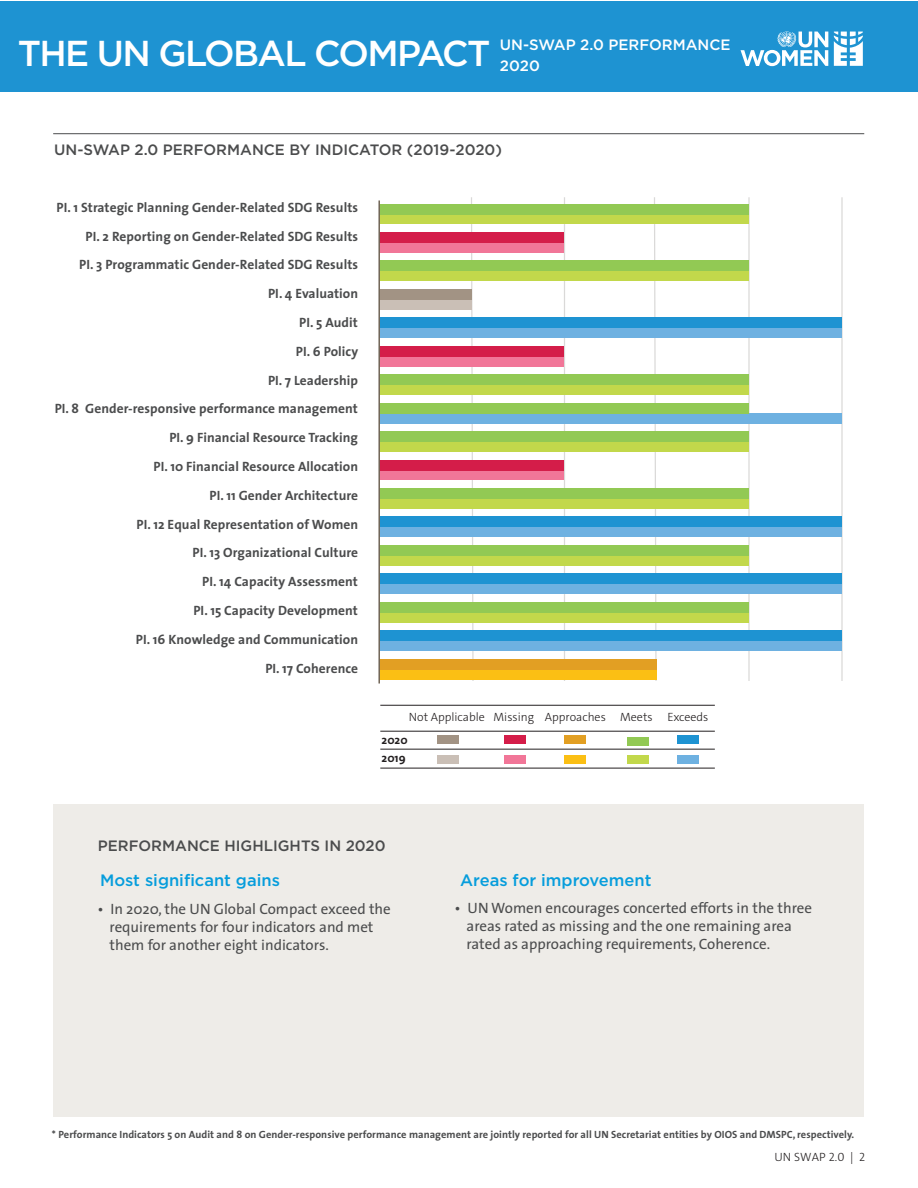
<style>
.page{position:relative;width:918px;height:1188px;background:#fff}
.page>*{position:absolute;margin:0;border:0;box-sizing:border-box;transform-origin:0 0}
.t1{font:500 36px "Gotham";letter-spacing:-.045em;color:#fff}
.t2{font:500 16.5px "Gotham";color:#069ddc}
.t3{font:15px/18px "The Sans";color:#4b4c4d}
.t4{font:500 15px "Gotham";color:#4b4c4d}
.t5{font:500 15px "Gotham";color:#fff}
.t6{font:700 13.5px/28.8px "The Sans";letter-spacing:.005em;color:#4b4c4d;text-align:right}
.t7{font:300 12px "The Sans C4 s";color:#231f20}
.t8{font:700 12px "The Sans";color:#231f20}
.t9{font:700 10.5px "The Sans";letter-spacing:.005em;color:#4b4c4d}
</style>
<div class="page">
<svg style="left:470px;top:197px;width:373px;height:484px"></svg>
<div style="left:53px;top:804px;width:810px;height:313px;background:#eeece8"></div>
<hr style="left:53px;top:133px;width:811px;height:1px;background:#4b4c4d">
<div style="left:0;top:1px;width:918px;height:90px;background:#1e93d2"></div>
<svg style="left:741px;top:31px;width:87px;height:35px"></svg>
<svg style="left:834px;top:32px;width:29px;height:34px"></svg>
<div style="left:437px;top:736px;width:22px;height:8px;background:#a29384"></div>
<div style="left:504px;top:736px;width:21px;height:8px;background:#d41d49"></div>
<div style="left:564px;top:736px;width:22px;height:8px;background:#e29f23"></div>
<div style="left:627px;top:738px;width:22px;height:8px;background:#92c954"></div>
<div style="left:678px;top:736px;width:21px;height:8px;background:#1e93d2"></div>
<div style="left:437px;top:755px;width:22px;height:8px;background:#cabfb6"></div>
<div style="left:504px;top:755px;width:21px;height:8px;background:#f17698"></div>
<div style="left:564px;top:755px;width:22px;height:8px;background:#fbbf14"></div>
<div style="left:627px;top:755px;width:22px;height:8px;background:#c2d84b"></div>
<div style="left:678px;top:755px;width:21px;height:8px;background:#6eb1e1"></div>
<hr style="left:380px;top:749px;width:335px;height:1px;background:#231f20">
<hr style="left:380px;top:731px;width:335px;height:1px;background:#231f20">
<hr style="left:380px;top:768px;width:335px;height:1px;background:#231f20">
<hr style="left:380px;top:705px;width:335px;height:1px;background:#231f20">
<div style="left:379px;top:214px;width:370px;height:10px;background:#c2d84b"></div>
<div style="left:379px;top:242px;width:185px;height:10px;background:#f17698"></div>
<div style="left:379px;top:271px;width:370px;height:10px;background:#c2d84b"></div>
<div style="left:379px;top:299px;width:93px;height:10px;background:#cabfb6"></div>
<div style="left:379px;top:328px;width:463px;height:10px;background:#6eb1e1"></div>
<div style="left:379px;top:356px;width:185px;height:10px;background:#f17698"></div>
<div style="left:379px;top:384px;width:370px;height:11px;background:#c2d84b"></div>
<div style="left:379px;top:413px;width:463px;height:10px;background:#6eb1e1"></div>
<div style="left:379px;top:441px;width:370px;height:11px;background:#c2d84b"></div>
<div style="left:379px;top:470px;width:185px;height:10px;background:#f17698"></div>
<div style="left:379px;top:498px;width:370px;height:10px;background:#c2d84b"></div>
<div style="left:379px;top:527px;width:463px;height:10px;background:#6eb1e1"></div>
<div style="left:379px;top:555px;width:370px;height:10px;background:#c2d84b"></div>
<div style="left:379px;top:584px;width:463px;height:10px;background:#6eb1e1"></div>
<div style="left:379px;top:612px;width:370px;height:10px;background:#c2d84b"></div>
<div style="left:379px;top:640px;width:463px;height:11px;background:#6eb1e1"></div>
<div style="left:379px;top:669px;width:278px;height:10px;background:#fbbf14"></div>
<div style="left:379px;top:204px;width:370px;height:10px;background:#92c954"></div>
<div style="left:379px;top:232px;width:185px;height:11px;background:#d41d49"></div>
<div style="left:379px;top:261px;width:370px;height:10px;background:#92c954"></div>
<div style="left:379px;top:289px;width:93px;height:10px;background:#a29384"></div>
<div style="left:379px;top:318px;width:463px;height:10px;background:#1e93d2"></div>
<div style="left:379px;top:346px;width:185px;height:10px;background:#d41d49"></div>
<div style="left:379px;top:375px;width:370px;height:10px;background:#92c954"></div>
<div style="left:379px;top:403px;width:370px;height:10px;background:#92c954"></div>
<div style="left:379px;top:431px;width:370px;height:11px;background:#92c954"></div>
<div style="left:379px;top:460px;width:185px;height:10px;background:#d41d49"></div>
<div style="left:379px;top:488px;width:370px;height:11px;background:#92c954"></div>
<div style="left:379px;top:517px;width:463px;height:10px;background:#1e93d2"></div>
<div style="left:379px;top:545px;width:370px;height:11px;background:#92c954"></div>
<div style="left:379px;top:574px;width:463px;height:10px;background:#1e93d2"></div>
<div style="left:379px;top:602px;width:370px;height:10px;background:#92c954"></div>
<div style="left:379px;top:631px;width:463px;height:10px;background:#1e93d2"></div>
<div style="left:379px;top:659px;width:278px;height:10px;background:#e29f23"></div>
<hr style="left:378px;top:200px;width:2px;height:484px;background:#716557">
<h1 class="t1" style="left:18px;top:30px;width:474px">THE UN GLOBAL COMPACT</h1>
<p class="t5" style="left:500px;top:35px;width:232px">UN-SWAP 2.0 PERFORMANCE</p>
<p class="t5" style="left:500px;top:56px;width:41px">2020</p>
<p class="t4" style="left:54px;top:140px;width:449px">UN-SWAP 2.0 PERFORMANCE BY INDICATOR (2019-2020)</p>
<p class="t6" style="left:55px;top:193px;width:305px">PI. 1 Strategic Planning Gender-Related SDG Results<br>PI. 2 Reporting on Gender-Related SDG Results<br>PI. 3 Programmatic Gender-Related SDG Results<br>PI. 4 Evaluation<br>PI. 5 Audit<br>PI. 6 Policy<br>PI. 7 Leadership<br>PI. 8 Gender-responsive performance management<br>PI. 9 Financial Resource Tracking<br>PI. 10 Financial Resource Allocation<br>PI. 11 Gender Architecture<br>PI. 12 Equal Representation of Women<br>PI. 13 Organizational Culture<br>PI. 14 Capacity Assessment<br>PI. 15 Capacity Development<br>PI. 16 Knowledge and Communication<br>PI. 17 Coherence</p>
<p class="t7" style="left:409px;top:709px;width:78px">Not Applicable</p>
<p class="t8" style="left:382px;top:730px;width:28px">2020</p>
<p class="t8" style="left:382px;top:748px;width:26px">2019</p>
<p class="t7" style="left:494px;top:709px;width:216px">Missing Approaches Meets Exceeds</p>
<p class="t4" style="left:98px;top:836px;width:289px">PERFORMANCE HIGHLIGHTS IN 2020</p>
<p class="t2" style="left:100px;top:869px;width:181px">Most significant gains</p>
<p class="t3" style="left:110px;top:900px;width:283px;text-indent:-12px">• In 2020, the UN Global Compact exceed the requirements for four indicators and met them for another eight indicators.</p>
<p class="t2" style="left:460px;top:869px;width:193px">Areas for improvement</p>
<p class="t3" style="left:467px;top:899px;width:347px;text-indent:-12px">• UN Women encourages concerted efforts in the three areas rated as missing and the one remaining area rated as approaching requirements, Coherence.</p>
<p class="t9" style="left:52px;top:1126px;width:804px">* Performance Indicators 5 on Audit and 8 on Gender-responsive performance management are jointly reported for all UN Secretariat entities by OIOS and DMSPC, respectively.</p>
<p class="t7" style="left:774px;top:1149px;width:92px">UN SWAP 2.0 | 2</p>
</div>
